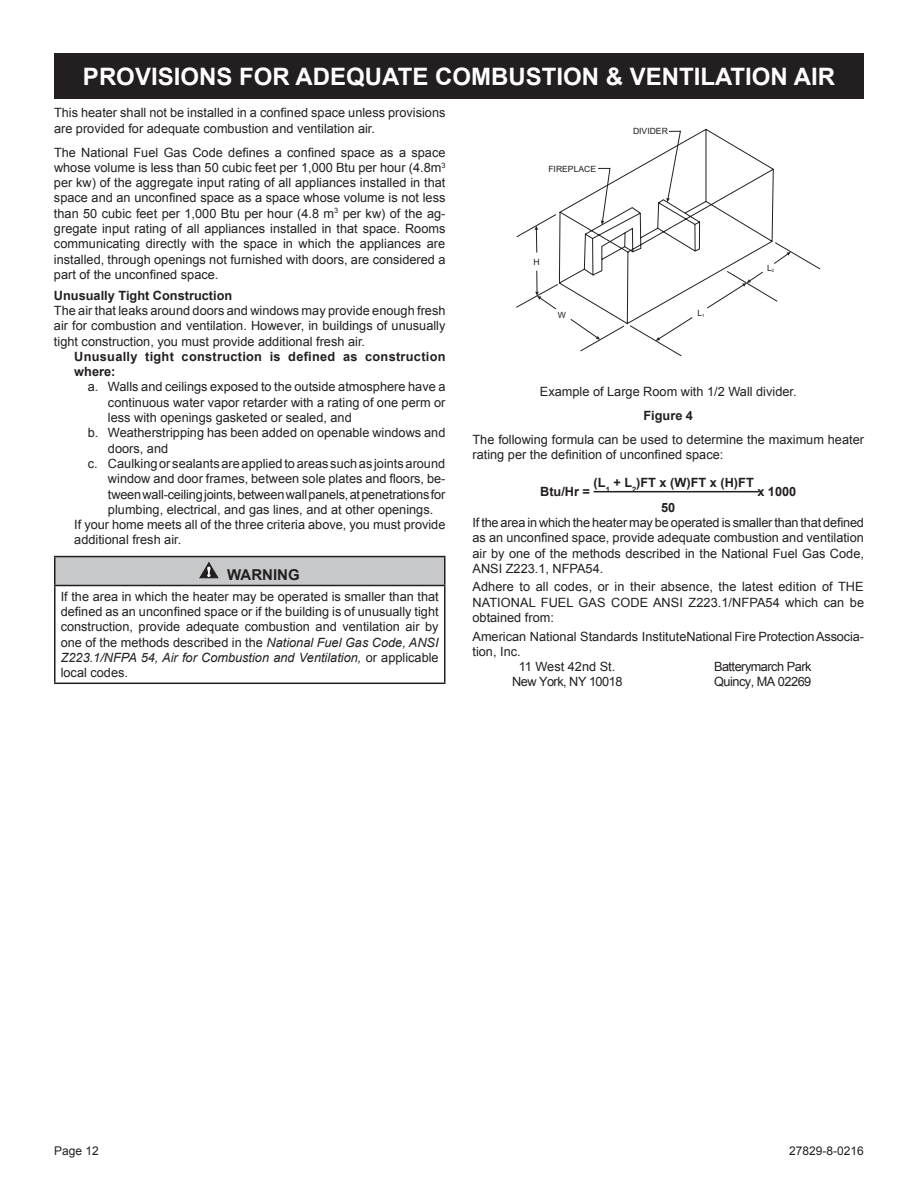
<style>
.page{position:relative;width:918px;height:1188px;background:#fff}
.page>*{position:absolute;margin:0;border:0;box-sizing:border-box;transform-origin:0 0}
.t1{font:700 24px "Arial";color:#fff}
.t2{font:700 15px "Arial";color:#231f20}
.t3{font:12.75px/15.3px "Arial";color:#231f20;text-align:justify}
.t4{font:700 12.75px "Arial";color:#231f20}
.t5{font:700 12.75px/15.3px "Arial";letter-spacing:.025em;color:#231f20}
.t6{font:12.75px "Arial";letter-spacing:-.04em;color:#231f20}
.t7{font:12px "Arial";color:#231f20}
.t8{font:8.55px "Arial";color:#231f20}
.s1{font-style:italic}
</style>
<div class="page">
<svg style="left:516px;top:129px;width:304px;height:228px"></svg>
<svg style="left:535px;top:226px;width:3px;height:27px"></svg>
<svg style="left:535px;top:271px;width:21px;height:38px"></svg>
<svg style="left:570px;top:319px;width:30px;height:21px"></svg>
<svg style="left:656px;top:317px;width:37px;height:24px"></svg>
<svg style="left:774px;top:252px;width:17px;height:12px"></svg>
<svg style="left:707px;top:272px;width:56px;height:36px"></svg>
<svg style="left:598px;top:168px;width:13px;height:57px"></svg>
<svg style="left:666px;top:131px;width:15px;height:71px"></svg>
<hr style="left:594px;top:491px;width:165px;height:1px;background:#231f20">
<div style="left:55px;top:557px;width:390px;height:29px;background:#c7c8ca"></div>
<hr style="left:54px;top:556px;width:392px;height:1px;background:#231f20">
<hr style="left:54px;top:557px;width:2px;height:28px;background:#231f20">
<hr style="left:444px;top:557px;width:2px;height:28px;background:#231f20">
<hr style="left:54px;top:585px;width:392px;height:1px;background:#231f20">
<hr style="left:54px;top:586px;width:2px;height:97px;background:#231f20">
<hr style="left:444px;top:586px;width:2px;height:97px;background:#231f20">
<hr style="left:54px;top:683px;width:392px;height:1px;background:#231f20">
<svg style="left:200px;top:563px;width:18px;height:15px"></svg>
<div style="left:54px;top:54px;width:810px;height:45px;background:#231f20"></div>
<h1 class="t1" style="left:83px;top:61px;width:754px">PROVISIONS FOR ADEQUATE COMBUSTION &amp; VENTILATION AIR</h1>
<p class="t3" style="left:54px;top:105px;width:393px">This heater shall not be installed in a confined space unless provisions are provided for adequate combustion and ventilation air.</p>
<p class="t3" style="left:54px;top:145px;width:393px">The National Fuel Gas Code defines a confined space as a space whose volume is less than 50 cubic feet per 1,000 Btu per hour (4.8m<sup>3 </sup>per kw) of the aggregate input rating of all appliances installed in that space and an unconfined space as a space whose volume is not less than 50 cubic feet per 1,000 Btu per hour (4.8 m<sup>3</sup> per kw) of the ag&shy;gregate input rating of all appliances installed in that space. Rooms communicating directly with the space in which the appliances are installed, through openings not furnished with doors, are considered a part of the unconfined space.</p>
<p class="t4" style="left:54px;top:287px;width:180px">Unusually Tight Construction</p>
<p class="t3" style="left:54px;top:303px;width:393px">The air that leaks around doors and windows may provide enough fresh air for combustion and ventilation. However, in buildings of unusually tight construction, you must provide additional fresh air.</p>
<p class="t5" style="left:74px;top:349px;width:373px;text-indent:-20px">U nusually tight construction is defined as construction where:</p>
<p class="t3" style="left:88px;top:379px;width:359px">a. Walls and ceilings exposed to the outside atmosphere have a</p>
<p class="t3" style="left:108px;top:395px;width:339px">continuous water vapor retarder with a rating of one perm or</p>
<p class="t3" style="left:108px;top:410px;width:245px">less with openings gasketed or sealed, and</p>
<p class="t3" style="left:88px;top:425px;width:359px">b. Weatherstripping has been added on openable windows and</p>
<p class="t3" style="left:108px;top:441px;width:62px">doors, and</p>
<p class="t3" style="left:88px;top:456px;width:359px">c. Caulking or sealants are applied to areas such as joints around</p>
<p class="t3" style="left:108px;top:471px;width:339px">window and door frames, between sole plates and floors, be-</p>
<p class="t3" style="left:108px;top:487px;width:339px">tween wall-ceiling joints, between wall panels, at penetrations for</p>
<p class="t3" style="left:108px;top:502px;width:327px">plumbing, electrical, and gas lines, and at other openings.</p>
<p class="t3" style="left:74px;top:517px;width:373px">If your home meets all of the three criteria above, you must provide</p>
<p class="t3" style="left:74px;top:532px;width:109px">additional fresh air.</p>
<p class="t2" style="left:227px;top:564px;width:74px">WARNING</p>
<p class="t3" style="left:61px;top:589px;width:380px">If the area in which the heater may be operated is smaller than that defined as an unconfined space or if the building is of unusually tight construction, provide adequate combustion and ventilation air by one of the methods described in the <span class="s1">National Fuel Gas Code, ANSI Z223.1/NFPA 54, Air for Combustion and Ventilation,</span> or applicable local codes.</p>
<p class="t8" style="left:548px;top:164px;width:49px">FIREPLACE</p>
<p class="t8" style="left:633px;top:126px;width:36px">DIVIDER</p>
<p class="t8" style="left:533px;top:257px;width:8px">H</p>
<p class="t8" style="left:558px;top:310px;width:10px">W</p>
<p class="t8" style="left:697px;top:308px;width:9px">L<sub>1</sub></p>
<p class="t8" style="left:767px;top:263px;width:9px">L<sub>2</sub></p>
<p class="t3" style="left:540px;top:384px;width:258px">Example of Large Room with 1/2 Wall divider.</p>
<p class="t4" style="left:643px;top:407px;width:51px">Figure 4</p>
<p class="t3" style="left:473px;top:432px;width:393px">The following formula can be used to determine the maximum heater rating per the definition of unconfined space:</p>
<p class="t4" style="left:540px;top:483px;width:51px">Btu/Hr =</p>
<p class="t4" style="left:594px;top:474px;width:162px">(L<sub>1</sub> + L<sub>2</sub>)FT x (W)FT x (H)FT</p>
<p class="t4" style="left:757px;top:483px;width:40px">x 1000</p>
<p class="t4" style="left:661px;top:499px;width:16px">50</p>
<p class="t3" style="left:472px;top:515px;width:393px">If the area in which the heater may be operated is smaller than that defined as an unconfined space, provide adequate combustion and ventilation air by one of the methods described in the National Fuel Gas Code, ANSI Z223.1, NFPA54.</p>
<p class="t3" style="left:473px;top:579px;width:393px">Adhere to all codes, or in their absence, the latest edition of THE NATIONAL FUEL GAS CODE ANSI Z223.1/NFPA54 which can be obtained from:</p>
<p class="t3" style="left:473px;top:629px;width:393px">American National Standards InstituteNational Fire Protection Associa-</p>
<p class="t3" style="left:473px;top:644px;width:50px">tion, Inc.</p>
<p class="t3" style="left:519px;top:659px;width:98px">11 West 42nd St.</p>
<p class="t6" style="left:714px;top:658px;width:99px">Batterymarch Park</p>
<p class="t6" style="left:512px;top:674px;width:112px">New York, NY 10018</p>
<p class="t6" style="left:714px;top:674px;width:99px">Quincy, MA 02269</p>
<p class="t7" style="left:54px;top:1143px;width:46px">Page 12</p>
<p class="t7" style="left:789px;top:1143px;width:76px">27829-8-0216</p>
</div>
